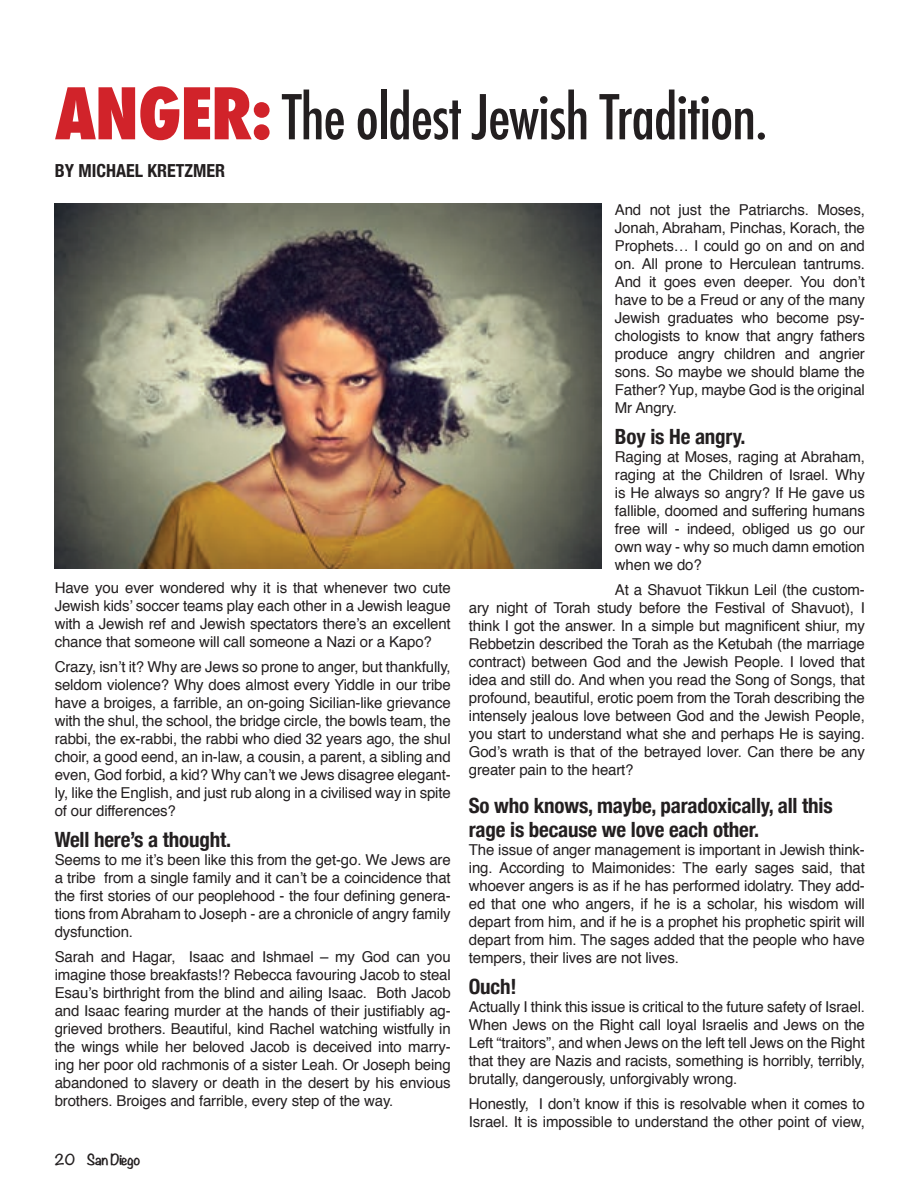
<style>
.page{position:relative;width:921px;height:1192px;background:#fff}
.page>*{position:absolute;margin:0;border:0;box-sizing:border-box;transform-origin:0 0}
.t1{font:500 condensed 60px "Futura";letter-spacing:-.02em;color:#231f20}
.t2{font:700 condensed 21px/24px "Helvetica Neue";letter-spacing:-.01em;color:#231f20}
.t3{font:700 condensed 18px "Helvetica Neue";color:#231f20}
.t4{font:15px/18px "Helvetica";letter-spacing:-.01em;color:#231f20;text-align:justify}
.t5{font:700 13.5px "Noteworthy";letter-spacing:-.04em;color:#231f20}
.s1{font-weight:800;font-size:69px;color:#d1232a}
</style>
<div class="page">
<img style="left:55px;top:203px;width:546px;height:365px">
<h1 class="t1" style="left:55px;top:79px;width:714px"><span class="s1">ANGER:</span> The oldest Jewish Tradition.</h1>
<p class="t3" style="left:55px;top:155px;width:172px">BY MICHAEL KRETZMER</p>
<p class="t4" style="left:55px;top:579px;width:397px">Have you ever wondered why it is that whenever two cute Jewish kids’ soccer teams play each other in a Jewish league with a Jewish ref and Jewish spectators there’s an excellent chance that someone will call someone a Nazi or a Kapo?</p>
<p class="t4" style="left:55px;top:657px;width:397px">Crazy, isn’t it? Why are Jews so prone to anger, but thankfully, seldom violence? Why does almost every Yiddle in our tribe have a broiges, a farrible, an on-going Sicilian-like grievance with the shul, the school, the bridge circle, the bowls team, the rabbi, the ex-rabbi, the rabbi who died 32 years ago, the shul choir, a good eend, an in-law, a cousin, a parent, a sibling and even, God forbid, a kid? Why can’t we Jews disagree elegant&shy;ly, like the English, and just rub along in a civilised way in spite of our differences?</p>
<h2 class="t2" style="left:55px;top:826px;width:178px">Well here’s a thought.</h2>
<p class="t4" style="left:55px;top:851px;width:397px">Seems to me it’s been like this from the get-go. We Jews are a tribe from a single family and it can’t be a coincidence that the first stories of our peoplehood - the four defining genera&shy;tions from Abraham to Joseph - are a chronicle of angry family dysfunction.</p>
<p class="t4" style="left:55px;top:948px;width:397px">Sarah and Hagar, Isaac and Ishmael – my God can you imagine those breakfasts!? Rebecca favouring Jacob to steal Esau’s birthright from the blind and ailing Isaac. Both Jacob and Isaac fearing murder at the hands of their justifiably ag&shy;grieved brothers. Beautiful, kind Rachel watching wistfully in the wings while her beloved Jacob is deceived into marry&shy;ing her poor old rachmonis of a sister Leah. Or Joseph being abandoned to slavery or death in the desert by his envious brothers. Broiges and farrible, every step of the way.</p>
<p class="t5" style="left:55px;top:1147px;width:87px">20 San Diego</p>
<p class="t4" style="left:615px;top:201px;width:251px">And not just the Patriarchs. Moses, Jonah, Abraham, Pinchas, Korach, the Prophets… I could go on and on and on. All prone to Herculean tantrums.<br>And it goes even deeper. You don’t have to be a Freud or any of the many Jewish graduates who become psy&shy;chologists to know that angry fathers produce angry children and angrier sons. So maybe we should blame the Father? Yup, maybe God is the original Mr Angry.</p>
<h2 class="t2" style="left:615px;top:423px;width:132px">Boy is He angry.</h2>
<p class="t4" style="left:615px;top:448px;width:251px">Raging at Moses, raging at Abraham, raging at the Children of Israel. Why is He always so angry? If He gave us fallible, doomed and suffering humans free will - indeed, obliged us go our own way - why so much damn emotion when we do?</p>
<p class="t4" style="left:469px;top:581px;width:397px;text-indent:146px">At a Shavuot Tikkun Leil (the custom&shy;ary night of Torah study before the Festival of Shavuot), I think I got the answer. In a simple but magnificent shiur, my Rebbetzin described the Torah as the Ketubah (the marriage contract) between God and the Jewish People. I loved that idea and still do. And when you read the Song of Songs, that profound, beautiful, erotic poem from the Torah describing the intensely jealous love between God and the Jewish People, you start to understand what she and perhaps He is saying.<br>God’s wrath is that of the betrayed lover. Can there be any greater pain to the heart?</p>
<h2 class="t2" style="left:469px;top:792px;width:365px">So who knows, maybe, paradoxically, all this rage is because we love each other.</h2>
<p class="t4" style="left:469px;top:841px;width:397px">The issue of anger management is important in Jewish think&shy;ing. According to Maimonides: The early sages said, that whoever angers is as if he has performed idolatry. They add&shy;ed that one who angers, if he is a scholar, his wisdom will depart from him, and if he is a prophet his prophetic spirit will depart from him. The sages added that the people who have tempers, their lives are not lives.</p>
<h2 class="t2" style="left:469px;top:973px;width:49px">Ouch!</h2>
<p class="t4" style="left:469px;top:998px;width:398px">Actually I think this issue is critical to the future safety of Israel.<br>When Jews on the Right call loyal Israelis and Jews on the Left “traitors”, and when Jews on the left tell Jews on the Right that they are Nazis and racists, something is horribly, terribly, brutally, dangerously, unforgivably wrong.</p>
<p class="t4" style="left:469px;top:1095px;width:397px">Honestly, I don’t know if this is resolvable when it comes to<br>Israel. It is impossible to understand the other point of view,</p>
</div>
